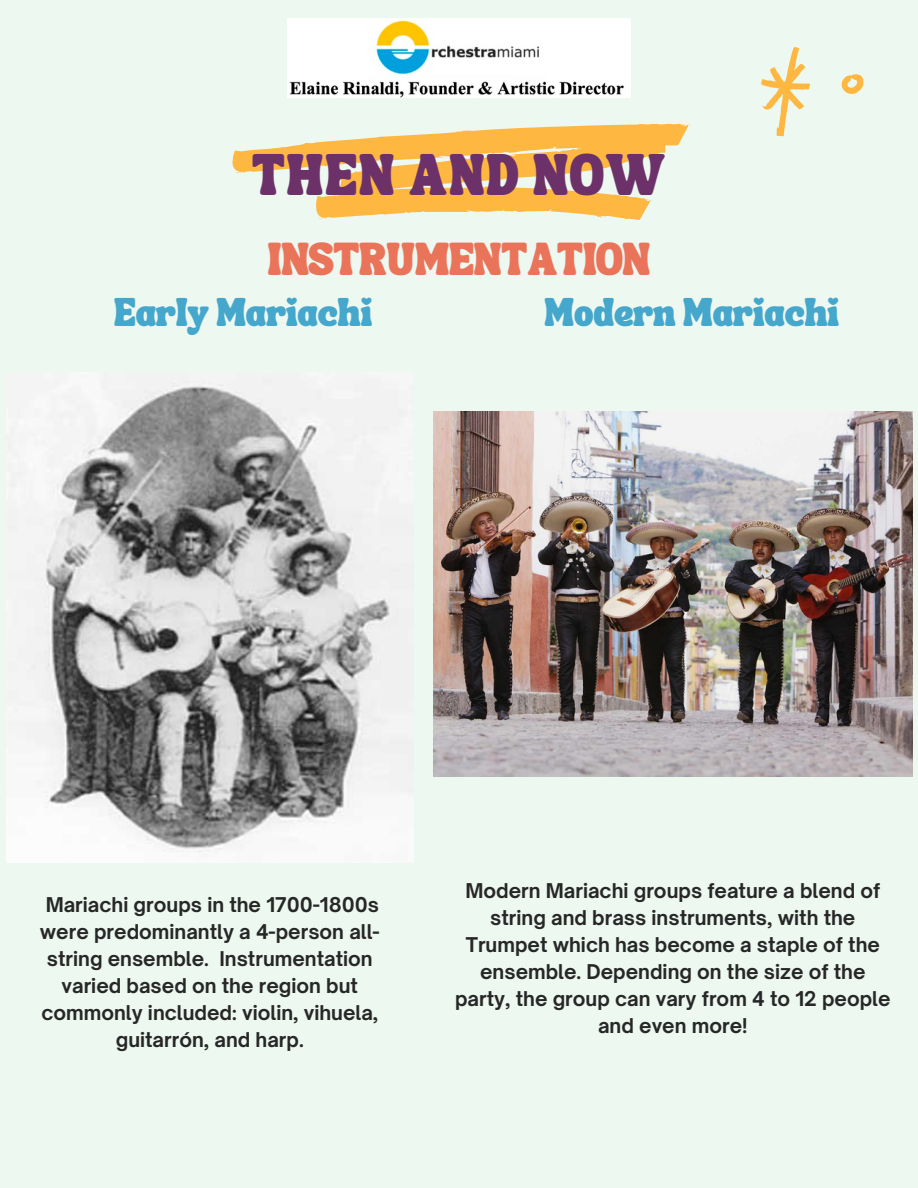
<style>
.page{position:relative;width:918px;height:1188px;background:#edf8f1}
.page>*{position:absolute;margin:0;border:0;box-sizing:border-box;transform-origin:0 0}
.t1{font:28.5px "TANSONGBIRD";letter-spacing:.075em;color:#6d3169}
.t2{font:22.5px "TANSONGBIRD";color:#ea745a}
.t3{font:700 19.5px/27px "Open Sauce One";color:#272727;text-align:center}
.t4{font:19.5px "TANSONGBIRD";color:#45a7cb}
</style>
<div class="page">
<img style="left:6px;top:373px;width:408px;height:489px">
<img style="left:434px;top:412px;width:478px;height:364px">
<svg style="left:761px;top:47px;width:102px;height:90px"></svg>
<svg style="left:232px;top:67px;width:458px;height:153px"></svg>
<img style="left:288px;top:18px;width:343px;height:80px">
<p class="t1" style="left:252px;top:168px;width:415px">THEN AND NOW</p>
<p class="t2" style="left:268px;top:254px;width:384px">INSTRUMENTATION</p>
<h2 class="t4" style="left:114px;top:308px;width:260px">Early Mariachi</h2>
<p class="t4" style="left:545px;top:308px;width:296px">Modern Mariachi</p>
<p class="t3" style="left:40px;top:891px;width:341px">Mariachi groups in the 1700-1800s were predominantly a 4-person all&shy;string ensemble. Instrumentation varied based on the region but commonly included: violin, vihuela, guitarrón, and harp.</p>
<h1 class="t3" style="left:455px;top:877px;width:437px">Modern Mariachi groups feature a blend of string and brass instruments, with the Trumpet which has become a staple of the ensemble. Depending on the size of the party, the group can vary from 4 to 12 people and even more!</h1>
</div>
